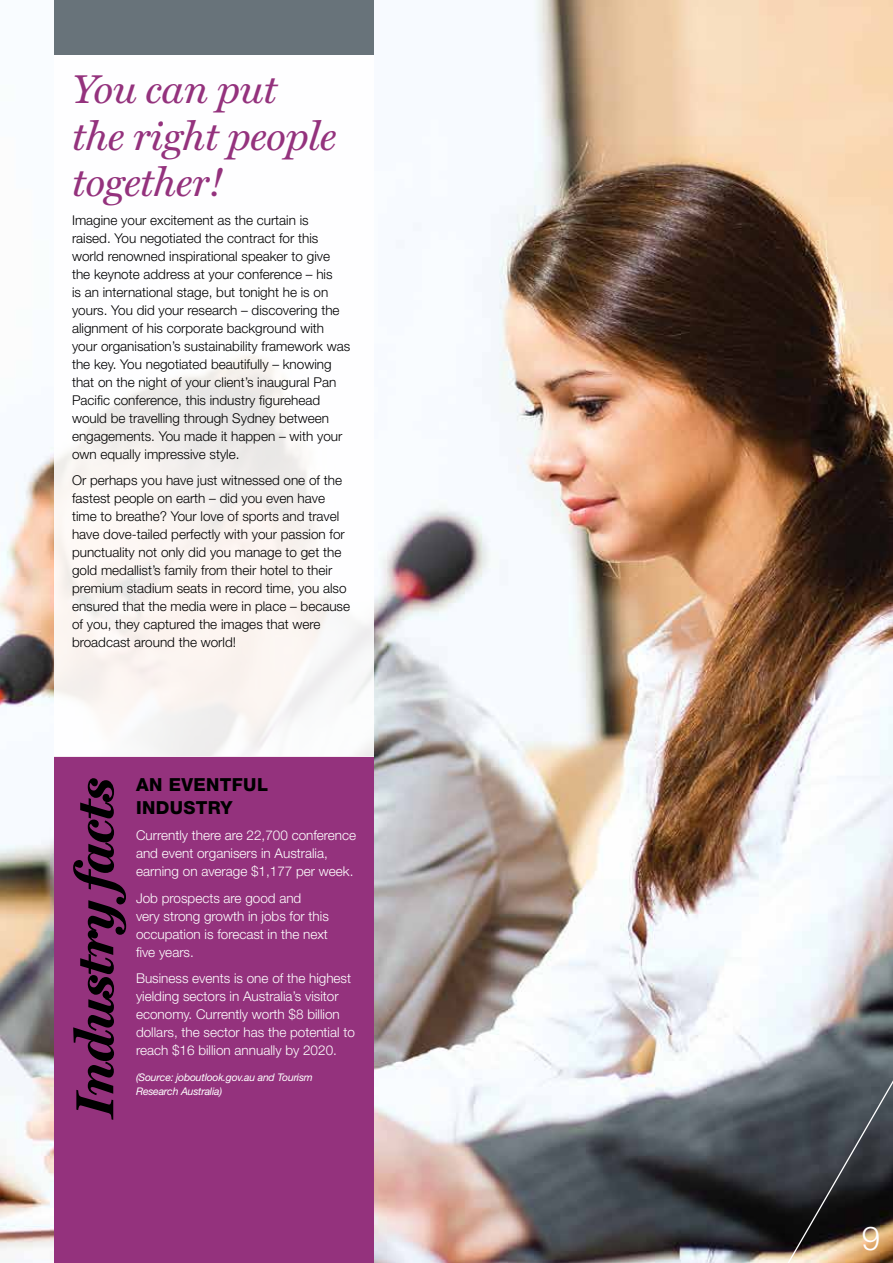
<style>
.page{position:relative;width:893px;height:1263px;background:#fff}
.page>*{position:absolute;margin:0;border:0;box-sizing:border-box;transform-origin:0 0}
.t1{font:italic 700 54px "Miller Text";letter-spacing:-.02em;color:#000}
.t2{font:italic 40.5px/46.5px "Miller Text";letter-spacing:-.01em;color:#94327d}
.t3{font:300 33px "Helvetica Neue LT Std";color:#fff}
.t4{font:800 18px/22.5px "Helvetica Neue LT Std";letter-spacing:.02em;color:#000}
.t5{font:300 13.5px/18px "Helvetica Neue LT Std";color:#000}
.t6{font:300 13.5px/18px "Helvetica Neue LT Std";color:#fff}
.t7{font:italic 10.5px/13.5px "Helvetica Neue LT Std";letter-spacing:-.02em;color:#fff}
</style>
<div class="page">
<img style="left:0;top:0;width:893px;height:1263px">
<div style="left:54px;top:756px;width:320px;height:507px;background:#94327d"></div>
<svg style="left:54px;top:54px;width:320px;height:702px"></svg>
<div style="left:54px;top:0;width:320px;height:54px;background:#68737a"></div>
<svg style="left:774px;top:1036px;width:119px;height:227px"></svg>
<h2 class="t2" style="left:72px;top:67px;width:266px">You can put the right people together!</h2>
<p class="t5" style="left:72px;top:211px;width:280px">Imagine your excitement as the curtain is raised. You negotiated the contract for this world renowned inspirational speaker to give the keynote address at your conference – his<br>is an international stage, but tonight he is on yours. You did your research – discovering the alignment of his corporate background with your organisation’s sustainability framework was the key. You negotiated beautifully – knowing that on the night of your client’s inaugural Pan Pacific conference, this industry figurehead would be travelling through Sydney between engagements. You made it happen – with your own equally impressive style.</p>
<p class="t5" style="left:72px;top:471px;width:280px">Or perhaps you have just witnessed one of the fastest people on earth – did you even have time to breathe? Your love of sports and travel have dove-tailed perfectly with your passion for punctuality not only did you manage to get the gold medallist’s family from their hotel to their premium stadium seats in record time, you also ensured that the media were in place – because of you, they captured the images that were broadcast around the world!</p>
<h1 class="t1" style="left:64px;top:1117px;width:341px;rotate:-90deg">Industry facts</h1>
<h3 class="t4" style="left:136px;top:773px;width:133px">AN EVENTFUL<br>INDUSTRY</h3>
<p class="t6" style="left:136px;top:826px;width:222px">Currently there are 22,700 conference and event organisers in Australia, earning on average $1,177 per week.</p>
<p class="t6" style="left:136px;top:888px;width:194px">Job prospects are good and<br>very strong growth in jobs for this occupation is forecast in the next five years.</p>
<p class="t6" style="left:136px;top:969px;width:220px">Business events is one of the highest yielding sectors in Australia’s visitor economy. Currently worth $8 billion dollars, the sector has the potential to reach $16 billion annually by 2020.</p>
<p class="t7" style="left:136px;top:1071px;width:178px">(Source: joboutlook.gov.au and Tourism<br>Research Australia)</p>
<h3 class="t3" style="left:862px;top:1218px;width:20px">9</h3>
</div>
